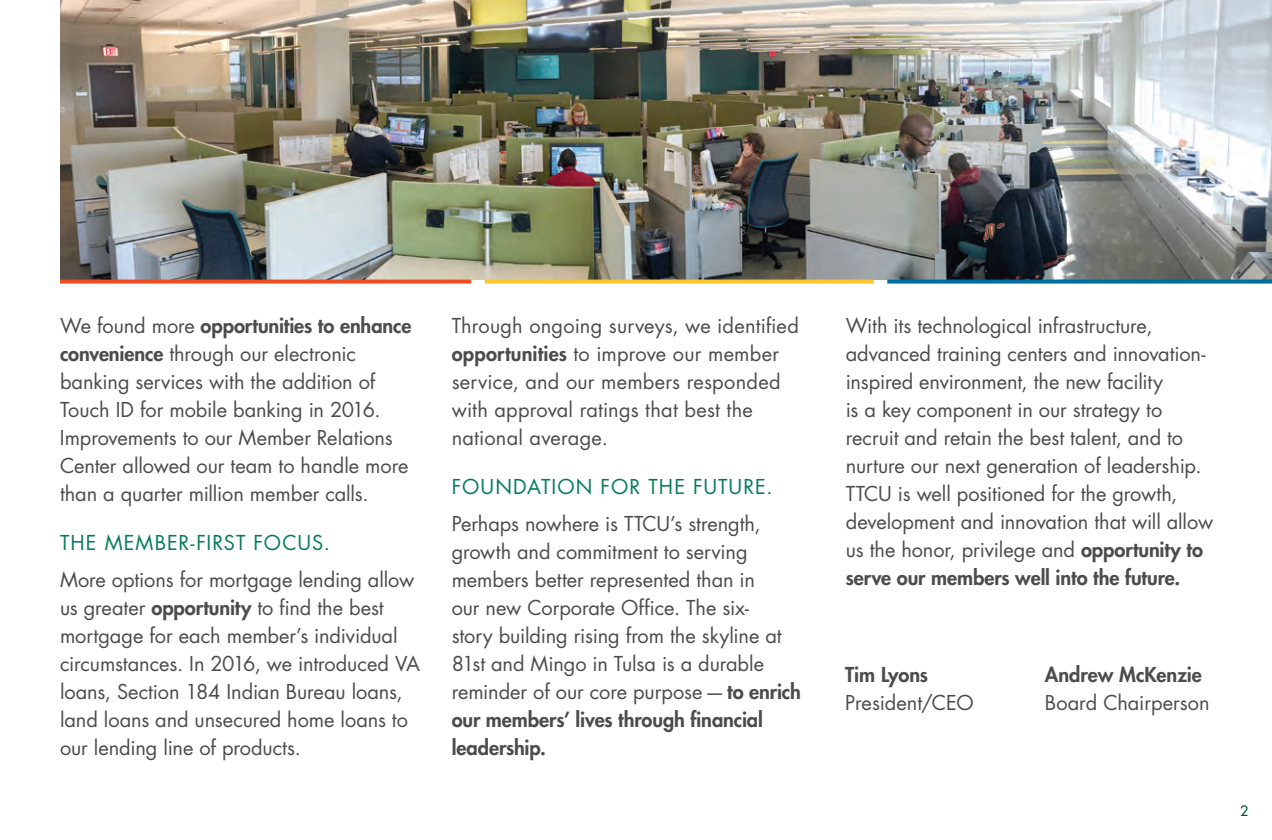
<style>
.page{position:relative;width:1272px;height:840px;background:#fff}
.page>*{position:absolute;margin:0;border:0;box-sizing:border-box;transform-origin:0 0}
.t1{font:20px/28px "Futura Std";letter-spacing:-.005em;color:#4b4c4d}
.t2{font:20px "Futura Std";letter-spacing:.05em;color:#057c59}
.t3{font:800 20px "Futura Std";color:#4b4c4d}
.t4{font:500 14px "Futura Std";color:#00593e}
.s1{font-weight:800}
</style>
<div class="page">
<img style="left:60px;top:0;width:1212px;height:279px">
<svg style="left:60px;top:280px;width:411px;height:4px;background:#f16039"></svg>
<svg style="left:485px;top:280px;width:389px;height:4px;background:#fecc44"></svg>
<svg style="left:887px;top:280px;width:385px;height:4px;background:#1b7eaa"></svg>
<p class="t1" style="left:60px;top:312px;width:353px">We found more <span class="s1">opportunities to enhance convenience</span> through our electronic banking services with the addition of Touch ID for mobile banking in 2016.<br>Improvements to our Member Relations Center allowed our team to handle more than a quarter million member calls.</p>
<p class="t2" style="left:60px;top:530px;width:268px">THE MEMBER-FIRST FOCUS.</p>
<p class="t1" style="left:60px;top:566px;width:362px">More options for mortgage lending allow us greater <span class="s1">opportunity</span> to find the best mortgage for each member’s individual circumstances. In 2016, we introduced VA loans, Section 184 Indian Bureau loans, land loans and unsecured home loans to our lending line of products.</p>
<p class="t1" style="left:452px;top:312px;width:349px">Through ongoing surveys, we identified <span class="s1">opportunities</span> to improve our member service, and our members responded with approval ratings that best the national average.</p>
<p class="t2" style="left:452px;top:474px;width:319px">FOUNDATION FOR THE FUTURE.</p>
<p class="t1" style="left:452px;top:510px;width:351px">Perhaps nowhere is TTCU’s strength, growth and commitment to serving members better represented than in<br>our new Corporate Office. The six-<br>story building rising from the skyline at 81st and Mingo in Tulsa is a durable reminder of our core purpose—<span class="s1">to enrich our members’ lives through financial leadership.</span></p>
<p class="t1" style="left:846px;top:312px;width:369px">With its technological infrastructure, advanced training centers and innovation&shy;inspired environment, the new facility<br>is a key component in our strategy to recruit and retain the best talent, and to nurture our next generation of leadership.<br>TTCU is well positioned for the growth, development and innovation that will allow us the honor, privilege and <span class="s1">opportunity to serve our members well into the future.</span></p>
<p class="t3" style="left:845px;top:662px;width:84px">Tim Lyons</p>
<p class="t1" style="left:845px;top:689px;width:130px">President/CEO</p>
<p class="t3" style="left:1045px;top:662px;width:159px">Andrew McKenzie</p>
<p class="t1" style="left:1045px;top:689px;width:166px">Board Chairperson</p>
<p class="t4" style="left:1240px;top:802px;width:10px">2</p>
</div>
